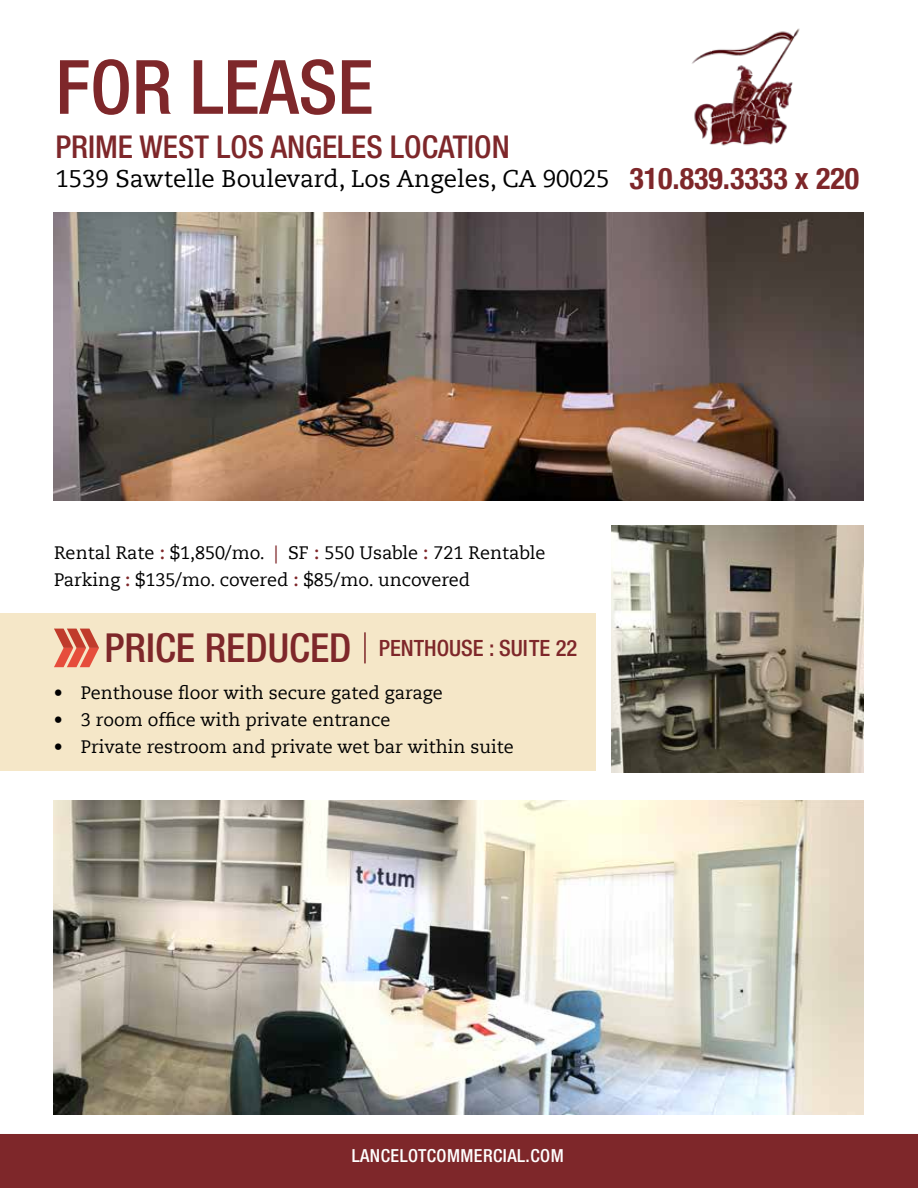
<style>
.page{position:relative;width:918px;height:1188px;background:#fff}
.page>*{position:absolute;margin:0;border:0;box-sizing:border-box;transform-origin:0 0}
.t1{font:500 condensed 75px "Helvetica Neue";color:#7e272a}
.t2{font:500 condensed 31.5px "Helvetica Neue";color:#7e272a}
.t3{font:700 condensed 30px "Helvetica Neue";color:#7e272a}
.t4{font:24px "Caecilia Com 55 Roman";color:#000}
.t5{font:500 condensed 22.5px "Helvetica Neue";color:#7e272a}
.t6{font:18px/27px "Caecilia Com 55 Roman";color:#000}
.t7{font:500 condensed 18px "Helvetica Neue";letter-spacing:.025em;color:#fff}
.s1{font-family:"Caecilia Com 75";font-weight:700;color:#7e272a}
.s2{color:#7e272a}
.s3{font-size:40.05px}
</style>
<div class="page">
<img style="left:54px;top:212px;width:810px;height:288px">
<img style="left:54px;top:800px;width:810px;height:314px">
<div style="left:0;top:1134px;width:918px;height:54px;background:#7e272a"></div>
<img style="left:692px;top:28px;width:108px;height:118px">
<img style="left:611px;top:526px;width:253px;height:246px">
<div style="left:0;top:614px;width:595px;height:157px;background:#f5e7c8"></div>
<svg style="left:54px;top:629px;width:45px;height:38px"></svg>
<hr style="left:364px;top:632px;width:2px;height:31px;background:#7e272a">
<h1 class="t1" style="left:56px;top:42px;width:320px">FOR LEASE</h1>
<h2 class="t2" style="left:56px;top:128px;width:456px">PRIME WEST LOS ANGELES LOCATION</h2>
<h3 class="t4" style="left:56px;top:163px;width:556px">1539 Sawtelle Boulevard, Los Angeles, CA 90025</h3>
<h3 class="t3" style="left:629px;top:153px;width:231px">310.839.3333 x 220</h3>
<p class="t6" style="left:54px;top:538px;width:493px">Rental Rate <span class="s1">:</span> $1,850/mo. <span class="s2">|</span> SF <span class="s1">:</span> 550 Usable <span class="s1">:</span> 721 Rentable<br>Parking <span class="s1">:</span> $135/mo. covered <span class="s1">:</span> $85/mo. uncovered</p>
<p class="t5" style="left:105px;top:634px;width:474px"><span class="s3">PRICE REDUCED</span> PENTHOUSE : SUITE 22</p>
<p class="t6" style="left:54px;top:678px;width:390px">• Penthouse floor with secure gated garage</p>
<p class="t6" style="left:54px;top:705px;width:338px">• 3 room office with private entrance</p>
<p class="t6" style="left:54px;top:732px;width:461px">• Private restroom and private wet bar within suite</p>
<p class="t7" style="left:352px;top:1144px;width:213px">LANCELOTCOMMERCIAL.COM</p>
</div>
